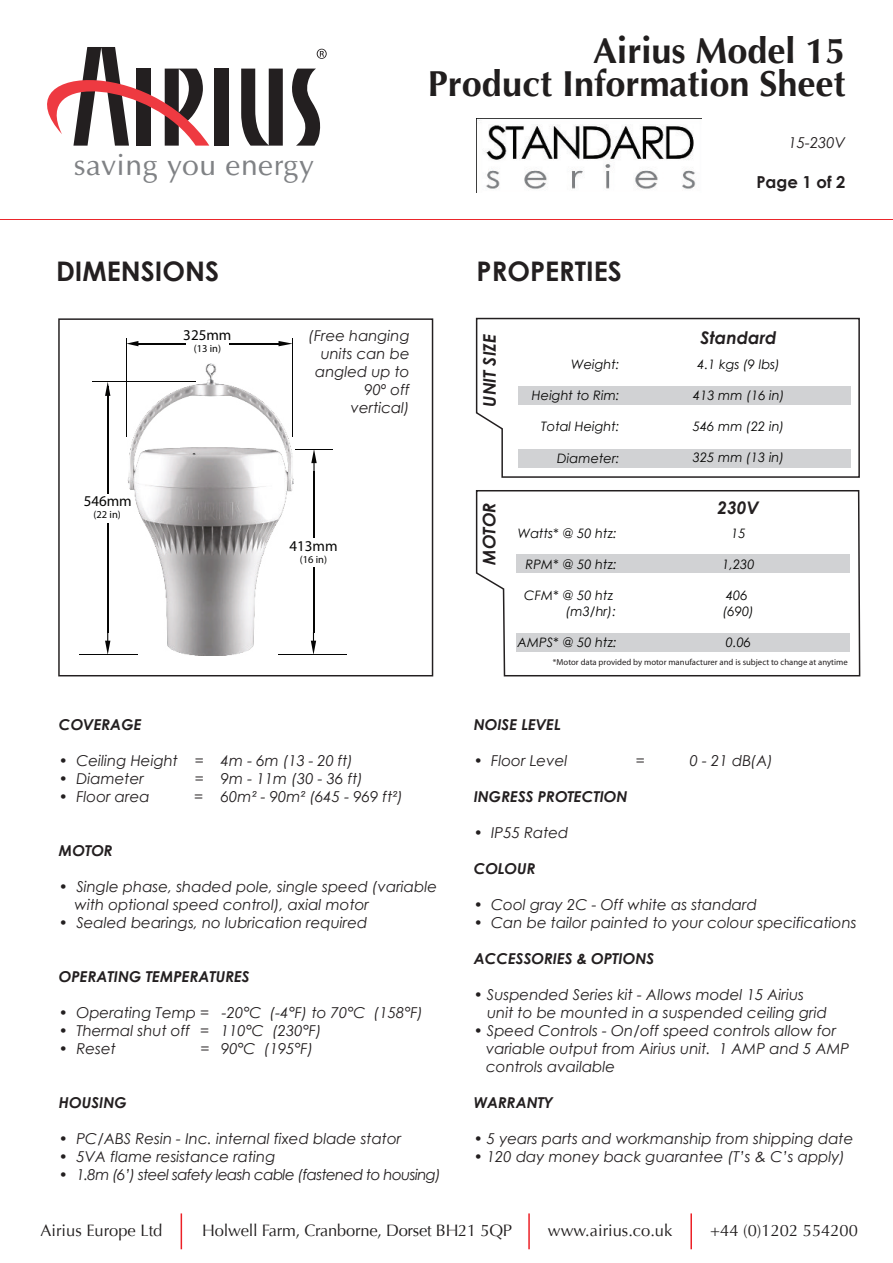
<style>
.page{position:relative;width:893px;height:1263px;background:#fff}
.page>*{position:absolute;margin:0;border:0;box-sizing:border-box;transform-origin:0 0}
.t1{font:700 36px/33px "Optima";color:#211e1e;text-align:right}
.t2{font:29.7px "Optima";letter-spacing:.02em;color:#808285}
.t3{font:700 27px "Century Gothic";color:#231f20}
.t4{font:italic 700 17.4px "Century Gothic";color:#231f20}
.t5{font:16.5px "Optima";color:#211e1e}
.t6{font:700 16.5px "Century Gothic";color:#231f20}
.t7{font:italic 15px/18px "Century Gothic";color:#231f20}
.t8{font:italic 700 15px "Century Gothic";color:#231f20}
.t9{font:italic 15px "Century Gothic";letter-spacing:-.04em;color:#231f20}
.t10{font:15px "Myriad Pro";color:#050504}
.t11{font:italic 14.85px/17.9px "Century Gothic";color:#231f20;text-align:right}
.t12{font:italic 13.05px/15.6px "Century Gothic";color:#050504;text-align:right}
.t13{font:10.5px "Myriad Pro";color:#050504}
.t14{font:8.7px "Myriad Pro";color:#231f20}
</style>
<div class="page">
<svg style="left:475px;top:490px;width:386px;height:187px"></svg>
<img style="left:128px;top:363px;width:166px;height:293px">
<hr style="left:313px;top:567px;width:1px;height:65px;background:#050504">
<hr style="left:313px;top:472px;width:2px;height:66px;background:#050504">
<svg style="left:311px;top:449px;width:6px;height:23px"></svg>
<svg style="left:311px;top:632px;width:5px;height:23px"></svg>
<hr style="left:107px;top:523px;width:1px;height:109px;background:#050504">
<hr style="left:107px;top:386px;width:1px;height:108px;background:#050504">
<svg style="left:105px;top:383px;width:5px;height:21px"></svg>
<svg style="left:105px;top:632px;width:5px;height:23px"></svg>
<hr style="left:229px;top:343px;width:50px;height:1px;background:#050504">
<hr style="left:138px;top:343px;width:48px;height:1px;background:#050504">
<svg style="left:127px;top:341px;width:19px;height:5px"></svg>
<svg style="left:270px;top:341px;width:22px;height:5px"></svg>
<hr style="left:79px;top:655px;width:58px;height:1px;background:#050504">
<hr style="left:92px;top:382px;width:104px;height:1px;background:#050504">
<hr style="left:126px;top:338px;width:1px;height:98px;background:#050504">
<hr style="left:292px;top:338px;width:1px;height:98px;background:#050504">
<hr style="left:295px;top:450px;width:38px;height:1px;background:#050504">
<hr style="left:278px;top:655px;width:69px;height:1px;background:#050504">
<div style="left:58px;top:318px;width:375px;height:358px;border:1px solid #231f20"></div>
<div style="left:214px;top:69px;width:14px;height:77px;background:#231f20"></div>
<svg style="left:241px;top:69px;width:42px;height:77px"></svg>
<svg style="left:292px;top:69px;width:29px;height:77px"></svg>
<svg style="left:47px;top:47px;width:162px;height:99px"></svg>
<svg style="left:317px;top:49px;width:10px;height:10px"></svg>
<hr style="left:1px;top:219px;width:892px;height:1px;background:#eb262b">
<img style="left:477px;top:118px;width:224px;height:72px">
<hr style="left:181px;top:1213px;width:1px;height:36px;background:#ec2026">
<hr style="left:528px;top:1213px;width:2px;height:36px;background:#ec2026">
<hr style="left:690px;top:1213px;width:2px;height:36px;background:#ec2026">
<svg style="left:475px;top:317px;width:385px;height:161px"></svg>
<h2 class="t2" style="left:74px;top:147px;width:242px">saving you energy</h2>
<h1 class="t1" style="left:428px;top:34px;width:419px">Airius Model 15<br>Product Information Sheet</h1>
<p class="t7" style="left:788px;top:135px;width:59px">15-230V</p>
<p class="t6" style="left:756px;top:176px;width:91px">Page 1 of 2</p>
<h3 class="t3" style="left:56px;top:261px;width:165px">DIMENSIONS</h3>
<h3 class="t3" style="left:477px;top:261px;width:147px">PROPERTIES</h3>
<p class="t10" style="left:183px;top:329px;width:50px">325mm</p>
<p class="t13" style="left:194px;top:344px;width:29px">(13 in)</p>
<p class="t10" style="left:84px;top:495px;width:50px">546mm</p>
<p class="t13" style="left:94px;top:510px;width:29px">(22 in)</p>
<p class="t11" style="left:309px;top:328px;width:103px">(Free hanging units can be angled up to<br>90º off vertical)</p>
<p class="t10" style="left:289px;top:540px;width:50px">413mm</p>
<p class="t13" style="left:300px;top:555px;width:29px">(16 in)</p>
<p class="t4" style="left:480px;top:406px;width:74px;rotate:-90deg">UNIT SIZE</p>
<p class="t4" style="left:479px;top:565px;width:64px;rotate:-90deg">MOTOR</p>
<p class="t12" style="left:571px;top:358px;width:50px">Weight:</p>
<p class="t12" style="left:532px;top:389px;width:89px">Height to Rim:</p>
<p class="t12" style="left:541px;top:419px;width:80px">Total Height:</p>
<p class="t12" style="left:557px;top:451px;width:64px">Diameter:</p>
<p class="t12" style="left:518px;top:526px;width:100px">Watts* @ 50 htz:</p>
<p class="t12" style="left:526px;top:558px;width:93px">RPM* @ 50 htz:</p>
<p class="t12" style="left:524px;top:589px;width:93px">CFM* @ 50 htz (m3/hr):</p>
<p class="t12" style="left:517px;top:636px;width:101px">AMPS* @ 50 htz:</p>
<p class="t4" style="left:701px;top:328px;width:78px">Standard</p>
<p class="t12" style="left:697px;top:356px;width:84px">4.1 kgs (9 lbs)</p>
<p class="t12" style="left:693px;top:388px;width:93px">413 mm (16 in)</p>
<p class="t12" style="left:693px;top:420px;width:93px">546 mm (22 in)</p>
<p class="t12" style="left:693px;top:451px;width:93px">325 mm (13 in)</p>
<p class="t4" style="left:717px;top:497px;width:43px">230V</p>
<p class="t12" style="left:731px;top:526px;width:16px">15</p>
<p class="t12" style="left:722px;top:557px;width:34px">1,230</p>
<p class="t12" style="left:723px;top:589px;width:33px;text-align:left">406 (690)</p>
<p class="t12" style="left:726px;top:636px;width:27px">0.06</p>
<p class="t8" style="left:59px;top:716px;width:84px">COVERAGE</p>
<p class="t7" style="left:59px;top:752px;width:295px">• Ceiling Height = 4m - 6m (13 - 20 ft)</p>
<p class="t7" style="left:59px;top:770px;width:86px">• Diameter</p>
<p class="t7" style="left:195px;top:771px;width:170px">= 9m - 11m (30 - 36 ft)</p>
<p class="t7" style="left:59px;top:788px;width:92px">• Floor area</p>
<p class="t7" style="left:194px;top:789px;width:210px">= 60m² - 90m² (645 - 969 ft²)</p>
<p class="t8" style="left:59px;top:842px;width:55px">MOTOR</p>
<p class="t7" style="left:75px;top:878px;width:364px;text-indent:-16px">• Single phase, shaded pole, single speed (variable with optional speed control), axial motor</p>
<p class="t7" style="left:59px;top:914px;width:310px">• Sealed bearings, no lubrication required</p>
<p class="t8" style="left:59px;top:968px;width:192px">OPERATING TEMPERATURES</p>
<p class="t7" style="left:59px;top:1004px;width:366px">• Operating Temp = -20°C (-4°F) to 70°C (158°F)</p>
<p class="t7" style="left:59px;top:1022px;width:264px">• Thermal shut off = 110°C (230°F)</p>
<p class="t7" style="left:59px;top:1040px;width:58px">• Reset</p>
<p class="t7" style="left:200px;top:1041px;width:114px">= 90°C (195°F)</p>
<p class="t8" style="left:59px;top:1094px;width:70px">HOUSING</p>
<p class="t7" style="left:59px;top:1130px;width:344px">• PC/ABS Resin - Inc. internal fixed blade stator</p>
<p class="t7" style="left:59px;top:1148px;width:218px">• 5VA flame resistance rating</p>
<p class="t9" style="left:59px;top:1164px;width:384px">• 1.8m (6’) steel safety leash cable (fastened to housing)</p>
<p class="t14" style="left:553px;top:658px;width:296px">*Motor data provided by motor manufacturer and is subject to change at anytime</p>
<p class="t8" style="left:474px;top:716px;width:88px">NOISE LEVEL</p>
<p class="t7" style="left:474px;top:752px;width:95px">• Floor Level</p>
<p class="t7" style="left:636px;top:752px;width:11px">=</p>
<p class="t7" style="left:690px;top:752px;width:85px">0 - 21 dB(A)</p>
<p class="t8" style="left:474px;top:788px;width:155px">INGRESS PROTECTION</p>
<p class="t7" style="left:474px;top:824px;width:96px">• IP55 Rated</p>
<p class="t8" style="left:474px;top:860px;width:63px">COLOUR</p>
<p class="t7" style="left:474px;top:896px;width:285px">• Cool gray 2C - Off white as standard</p>
<p class="t7" style="left:474px;top:914px;width:384px">• Can be tailor painted to your colour specifications</p>
<p class="t8" style="left:474px;top:950px;width:182px">ACCESSORIES &amp; OPTIONS</p>
<p class="t7" style="left:487px;top:986px;width:341px;text-indent:-13px">• Suspended Series kit - Allows model 15 Airius unit to be mounted in a suspended ceiling grid</p>
<p class="t7" style="left:486px;top:1022px;width:365px;text-indent:-12px">• Speed Controls - On/off speed controls allow for variable output from Airius unit. 1 AMP and 5 AMP controls available</p>
<p class="t8" style="left:474px;top:1094px;width:81px">WARRANTY</p>
<p class="t7" style="left:474px;top:1130px;width:381px">• 5 years parts and workmanship from shipping date</p>
<p class="t7" style="left:474px;top:1148px;width:373px">• 120 day money back guarantee (T’s &amp; C’s apply)</p>
<p class="t5" style="left:41px;top:1224px;width:123px">Airius Europe Ltd</p>
<p class="t5" style="left:202px;top:1224px;width:311px">Holwell Farm, Cranborne, Dorset BH21 5QP</p>
<p class="t5" style="left:548px;top:1224px;width:126px">www.airius.co.uk</p>
<p class="t5" style="left:710px;top:1224px;width:149px">+44 (0)1202 554200</p>
</div>
